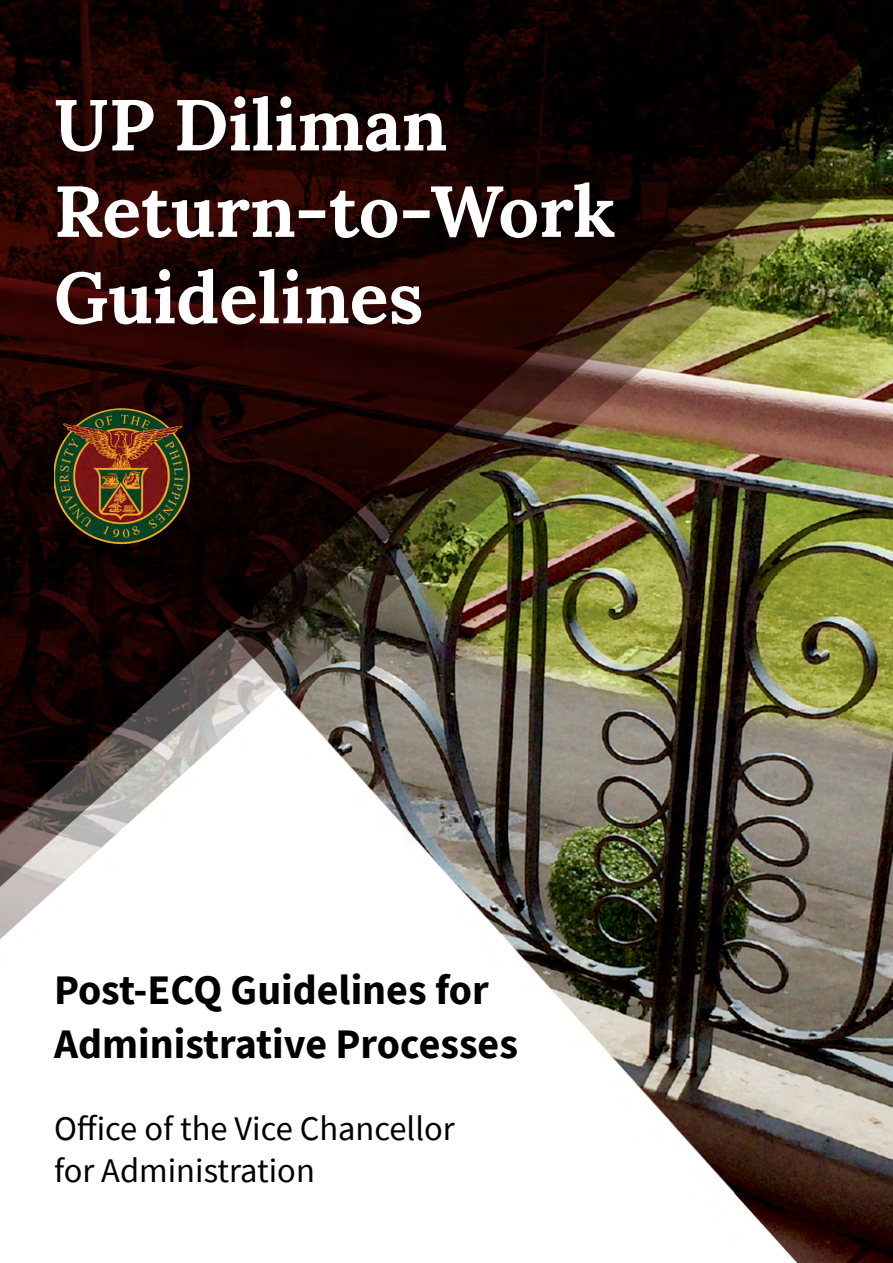
<style>
.page{position:relative;width:893px;height:1263px;background:#fff}
.page>*{position:absolute;margin:0;border:0;box-sizing:border-box;transform-origin:0 0}
.t1{font:700 72px/86.4px "Lora";color:#fff}
.t2{font:700 42px/54px "Source Sans Pro";color:#000}
.t3{font:34.5px/41.4px "Source Sans Pro";color:#000}
</style>
<div class="page">
<img style="left:0;top:0;width:893px;height:1263px">
<img style="left:54px;top:407px;width:136px;height:138px">
<h1 class="t1" style="left:54px;top:77px;width:563px">UP Diliman<br>Return-to-Work<br>Guidelines</h1>
<p class="t2" style="left:54px;top:962px;width:465px">Post-ECQ Guidelines for<br>Administrative Processes</p>
<p class="t3" style="left:54px;top:1108px;width:402px">Office of the Vice Chancellor for Administration</p>
</div>
